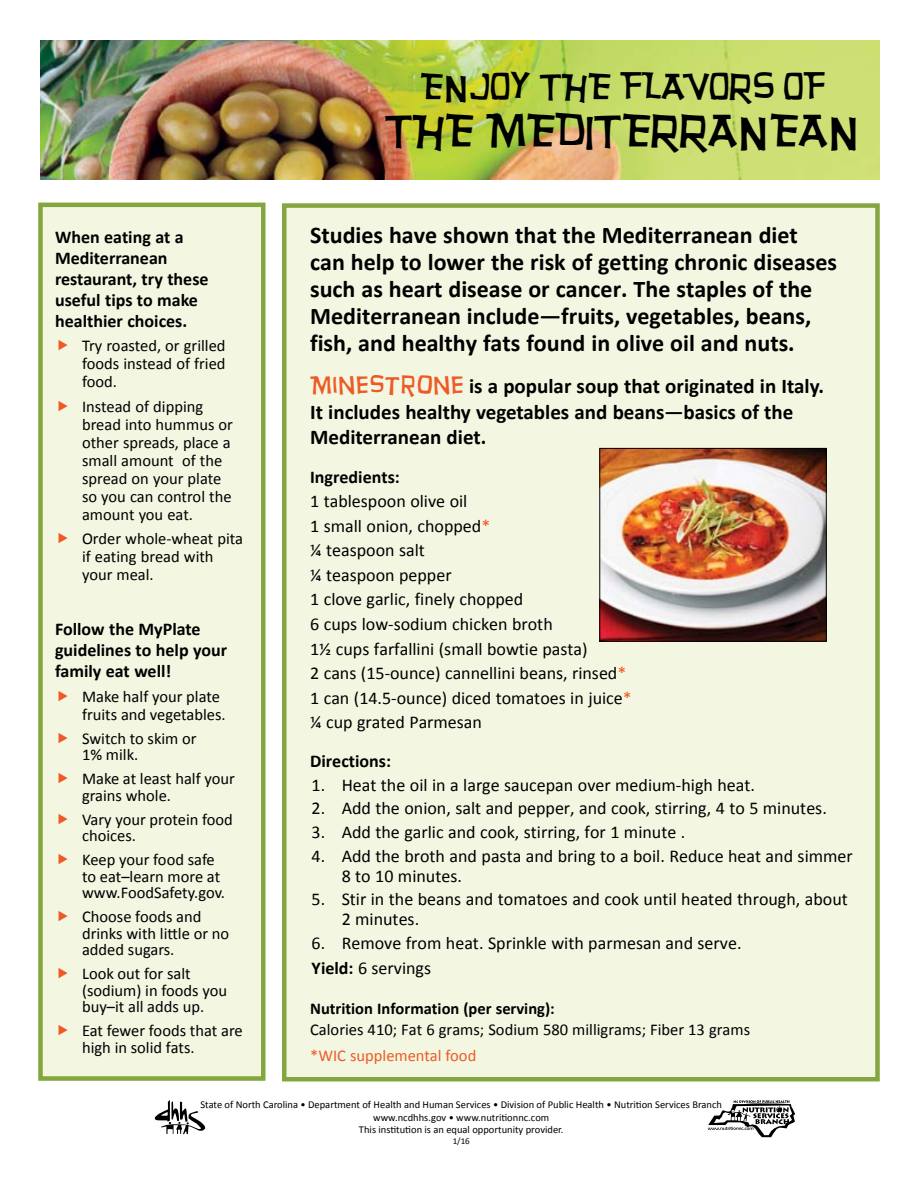
<style>
.page{position:relative;width:918px;height:1188px;background:#fff}
.page>*{position:absolute;margin:0;border:0;box-sizing:border-box;transform-origin:0 0}
.t1{font:45px "Hurry Up";color:#000}
.t2{font:36px "Hurry Up";color:#000}
.t3{font:700 24px/27px "Calibri";color:#000}
.t4{font:700 21px/25.2px "Calibri";color:#000}
.t5{font:18px/24.6px "Calibri";color:#000}
.t6{font:700 18px/21px "Calibri";color:#000}
.t7{font:16.5px/18px "Calibri";color:#000}
.t8{font:700 16.5px "Calibri";color:#000}
.t9{font:16.5px "Calibri";color:#ed5a25}
.t10{font:10.5px/12.6px "Calibri";color:#000;text-align:center}
.t11{font:9px "Calibri";color:#000}
.s1{font-family:"Hurry Up";font-weight:400;font-size:24px;color:#ed5a25}
.s2{color:#ed5a25}
.s3{font-weight:700}
</style>
<div class="page">
<img style="left:40px;top:40px;width:840px;height:139px">
<div style="left:282px;top:203px;width:598px;height:879px;background:#f3f7e1;border:4px solid #83a63e"></div>
<div style="left:38px;top:203px;width:228px;height:878px;background:#f3f7e1;border:4px solid #83a63e"></div>
<img style="left:601px;top:450px;width:224px;height:190px">
<div style="left:599px;top:448px;width:228px;height:194px;border:1px solid #000"></div>
<svg style="left:708px;top:1100px;width:87px;height:37px"></svg>
<svg style="left:155px;top:1100px;width:50px;height:34px"></svg>
<p class="t6" style="left:55px;top:227px;width:155px">When eating at a<br>Mediterranean restaurant, try these useful tips to make healthier choices.</p>
<p class="t7" style="left:82px;top:337px;width:145px;text-align:justify">Try roasted, or grilled foods instead of fried food.</p>
<p class="t7" style="left:82px;top:398px;width:152px">Instead of dipping bread into hummus or other spreads, place a small amount of the spread on your plate so you can control the amount you eat.</p>
<p class="t7" style="left:82px;top:530px;width:163px">Order whole-wheat pita if eating bread with your meal.</p>
<p class="t6" style="left:55px;top:619px;width:174px">Follow the MyPlate guidelines to help your family eat well!</p>
<p class="t7" style="left:82px;top:687px;width:145px">Make half your plate fruits and vegetables.</p>
<p class="t7" style="left:82px;top:730px;width:116px;line-height:16.5px">Switch to skim or<br>1% milk.</p>
<p class="t7" style="left:82px;top:771px;width:154px;line-height:16.5px">Make at least half your grains whole.</p>
<p class="t7" style="left:82px;top:811px;width:152px;line-height:16.5px">Vary your protein food choices.</p>
<p class="t7" style="left:82px;top:852px;width:144px;line-height:16.5px">Keep your food safe to eat–learn more at www.FoodSafety.gov.</p>
<p class="t7" style="left:82px;top:909px;width:149px;line-height:16.5px">Choose foods and drinks with little or no added sugars.</p>
<p class="t7" style="left:82px;top:966px;width:146px;line-height:16.5px">Look out for salt (sodium) in foods you buy–it all adds up.</p>
<p class="t7" style="left:82px;top:1023px;width:162px;line-height:16.5px">Eat fewer foods that are high in solid fats.</p>
<h2 class="t2" style="left:420px;top:65px;width:407px">ENJOY THE FLAVORS OF</h2>
<h1 class="t1" style="left:385px;top:103px;width:476px">THE MEDITERRANEAN</h1>
<p class="t3" style="left:310px;top:221px;width:528px">Studies have shown that the Mediterranean diet can help to lower the risk of getting chronic diseases such as heart disease or cancer. The staples of the Mediterranean include—fruits, vegetables, beans, fish, and healthy fats found in olive oil and nuts.</p>
<p class="t4" style="left:310px;top:374px;width:515px"><span class="s1">MINESTRONE</span> is a popular soup that originated in Italy.<br>It includes healthy vegetables and beans—basics of the<br>Mediterranean diet.</p>
<p class="t6" style="left:310px;top:466px;width:91px">Ingredients:</p>
<p class="t5" style="left:310px;top:489px;width:323px">1 tablespoon olive oil<br>1 small onion, chopped<span class="s2">*<br></span>¼ teaspoon salt<br>¼ teaspoon pepper<br>1 clove garlic, finely chopped<br>6 cups low-sodium chicken broth<br>1½ cups farfallini (small bowtie pasta)<br>2 cans (15-ounce) cannellini beans, rinsed<span class="s2">*<br></span>1 can (14.5-ounce) diced tomatoes in juice<span class="s2">* </span>¼ cup grated Parmesan</p>
<p class="t6" style="left:310px;top:750px;width:82px">Directions:</p>
<p class="t5" style="left:312px;top:772px;width:445px">1. Heat the oil in a large saucepan over medium-high heat.</p>
<p class="t5" style="left:312px;top:796px;width:517px">2. Add the onion, salt and pepper, and cook, stirring, 4 to 5 minutes.</p>
<p class="t5" style="left:312px;top:820px;width:375px">3. Add the garlic and cook, stirring, for 1 minute .</p>
<p class="t5" style="left:342px;top:846px;width:513px;line-height:19.5px;text-indent:-30px">4. Add the broth and pasta and bring to a boil. Reduce heat and simmer<br>8 to 10 minutes.</p>
<p class="t5" style="left:342px;top:890px;width:508px;line-height:19.5px;text-indent:-30px">5. Stir in the beans and tomatoes and cook until heated through, about<br>2 minutes.</p>
<p class="t5" style="left:312px;top:930px;width:431px;line-height:25.3px">6. Remove from heat. Sprinkle with parmesan and serve.<br><span class="s3">Yield:</span> 6 servings</p>
<p class="t8" style="left:310px;top:998px;width:246px">Nutrition Information (per serving):</p>
<p class="t7" style="left:310px;top:1021px;width:442px">Calories 410; Fat 6 grams; Sodium 580 milligrams; Fiber 13 grams</p>
<p class="t9" style="left:310px;top:1045px;width:168px">*WIC supplemental food</p>
<p class="t10" style="left:200px;top:1098px;width:523px">State of North Carolina • Department of Health and Human Services • Division of Public Health • Nutrition Services Branch www.ncdhhs.gov • www.nutritionnc.com<br>This institution is an equal opportunity provider.</p>
<p class="t11" style="left:453px;top:1135px;width:19px">1/16</p>
</div>
